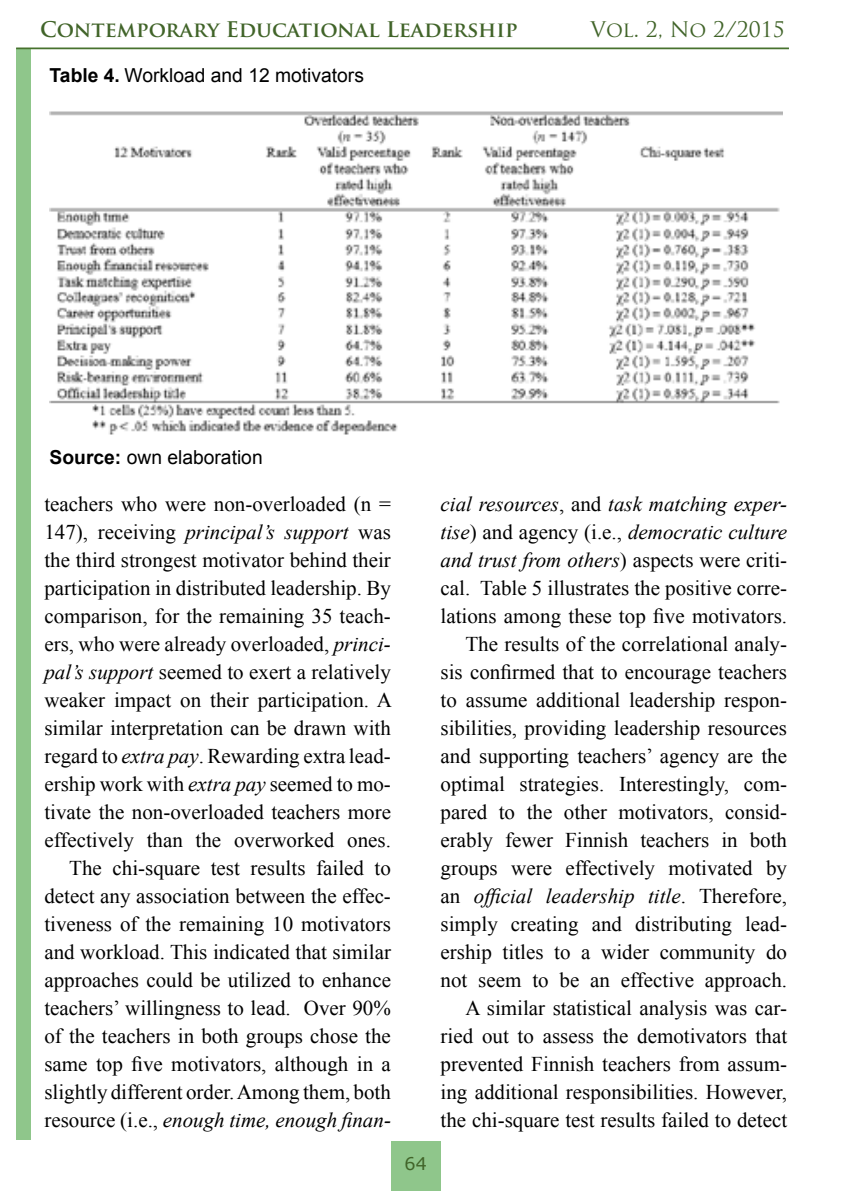
<style>
.page{position:relative;width:844px;height:1191px;background:#fff}
.page>*{position:absolute;margin:0;border:0;box-sizing:border-box;transform-origin:0 0}
.t1{font:21px/28px "Times New Roman";color:#000;text-align:right}
.t2{font:700 21px "Trajan Pro";color:#416429}
.t3{font:21px "Trajan Pro";letter-spacing:-.005em;color:#416429}
.t4{font:19.25px "Arial";color:#000}
.t5{font:17.5px "Verdana";color:#416429}
.s1{font-weight:700}
.s2{font-style:italic}
</style>
<div class="page">
<div style="left:16px;top:48px;width:15px;height:1092px;background:#8fc68b"></div>
<hr style="left:16px;top:47px;width:772px;height:2px;background:#47722e">
<div style="left:391px;top:1141px;width:49px;height:50px;background:#8fc68b"></div>
<img style="left:49px;top:111px;width:733px;height:324px">
<p class="t2" style="left:40px;top:16px;width:479px">Contemporary Educational Leadership</p>
<p class="t3" style="left:590px;top:16px;width:196px">Vol. 2, No 2/2015</p>
<p class="t4" style="left:50px;top:65px;width:316px"><span class="s1">Table 4.</span> Workload and 12 motivators</p>
<p class="t4" style="left:50px;top:446px;width:214px"><span class="s1">Source:</span> own elaboration</p>
<p class="t1" style="left:44px;top:490px;width:349px">teachers who were non-overloaded (n = 147), receiving <span class="s2">principal’s support</span> was the third strongest motivator behind their participation in distributed leadership. By comparison, for the remaining 35 teach&shy;ers, who were already overloaded, <span class="s2">princi&shy;pal’s support</span> seemed to exert a relatively weaker impact on their participation. A similar interpretation can be drawn with regard to <span class="s2">extra pay</span>. Rewarding extra lead&shy;ership work with <span class="s2">extra pay</span> seemed to mo&shy;tivate the non-overloaded teachers more effectively than the overworked ones.<br>The chi-square test results failed to detect any association between the effec&shy;tiveness of the remaining 10 motivators and workload. This indicated that similar approaches could be utilized to enhance teachers’ willingness to lead. Over 90% of the teachers in both groups chose the same top five motivators, although in a slightly different order. Among them, both resource (i.e., <span class="s2">enough time, enough finan-</span></p>
<p class="t5" style="left:404px;top:1152px;width:24px">64</p>
<p class="t1" style="left:440px;top:490px;width:348px"><span class="s2">cial resources</span>, and <span class="s2">task matching exper&shy;tise</span>) and agency (i.e., <span class="s2">democratic culture and trust from others</span>) aspects were criti&shy;cal. Table 5 illustrates the positive corre&shy;lations among these top five motivators.<br>The results of the correlational analy&shy;sis confirmed that to encourage teachers to assume additional leadership respon&shy;sibilities, providing leadership resources and supporting teachers’ agency are the optimal strategies. Interestingly, com&shy;pared to the other motivators, consid&shy;erably fewer Finnish teachers in both groups were effectively motivated by an <span class="s2">official leadership title</span>. Therefore, simply creating and distributing lead&shy;ership titles to a wider community do not seem to be an effective approach.<br>A similar statistical analysis was car&shy;ried out to assess the demotivators that prevented Finnish teachers from assum&shy;ing additional responsibilities. However, the chi-square test results failed to detect</p>
</div>
